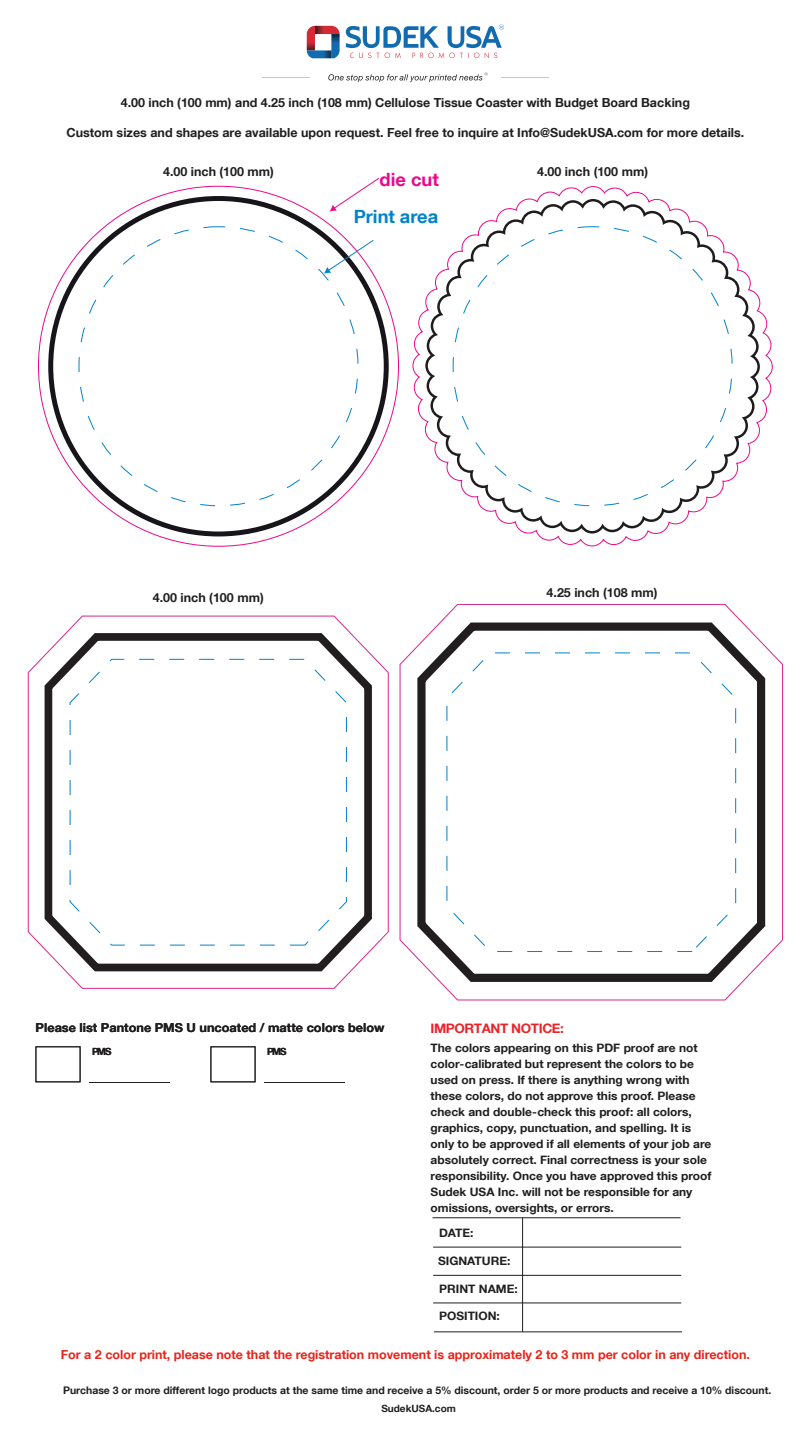
<style>
.page{position:relative;width:810px;height:1440px;background:#fff}
.page>*{position:absolute;margin:0;border:0;box-sizing:border-box;transform-origin:0 0}
.t1{font:700 18.25px "Helvetica Neue LT Com";color:#0083cb}
.t2{font:700 18.25px "Helvetica Neue LT Com";color:#ea098c}
.t3{font:700 13.12px "Helvetica Neue LT Com";letter-spacing:-.03em;color:#ea2329}
.t4{font:700 12.5px "Helvetica Neue LT Com";color:#211e1e}
.t5{font:700 12.5px "Helvetica Neue LT Com";color:#e72419}
.t6{font:700 12.38px "Helvetica Neue LT Com";color:#211e1e}
.t7{font:700 11.62px/16px "Helvetica Neue LT Com";color:#211e1e}
.t8{font:700 10.5px "Helvetica Neue LT Com";color:#211e1e}
.t9{font:700 10px "Helvetica Neue LT Com";color:#211e1e}
.t10{font:700 9.88px "Helvetica Neue LT Com";letter-spacing:-.12em;color:#1f1c1e}
</style>
<div class="page">
<svg style="left:412px;top:186px;width:361px;height:361px"></svg>
<svg style="left:425px;top:199px;width:335px;height:335px"></svg>
<hr style="left:262px;top:77px;width:48px;height:1px;background:#c3c5c6">
<hr style="left:501px;top:77px;width:48px;height:1px;background:#c3c5c6">
<svg style="left:346px;top:25px;width:158px;height:33px"></svg>
<svg style="left:307px;top:26px;width:33px;height:32px"></svg>
<svg style="left:328px;top:72px;width:160px;height:10px"></svg>
<svg style="left:351px;top:178px;width:28px;height:18px"></svg>
<svg style="left:48px;top:196px;width:341px;height:340px"></svg>
<svg style="left:324px;top:239px;width:50px;height:35px"></svg>
<hr style="left:432px;top:1217px;width:249px;height:1px;background:#211e1e">
<hr style="left:433px;top:1247px;width:248px;height:1px;background:#211e1e">
<hr style="left:433px;top:1275px;width:248px;height:1px;background:#211e1e">
<hr style="left:433px;top:1303px;width:248px;height:1px;background:#211e1e">
<hr style="left:434px;top:1332px;width:248px;height:1px;background:#211e1e">
<hr style="left:522px;top:1218px;width:1px;height:114px;background:#211e1e">
<div style="left:36px;top:1046px;width:44px;height:36px;border:1px solid #201d1e"></div>
<div style="left:211px;top:1046px;width:44px;height:36px;border:1px solid #201d1e"></div>
<svg style="left:27px;top:615px;width:362px;height:374px"></svg>
<svg style="left:41px;top:629px;width:335px;height:349px"></svg>
<svg style="left:399px;top:604px;width:384px;height:397px"></svg>
<svg style="left:413px;top:618px;width:356px;height:371px"></svg>
<svg style="left:70px;top:659px;width:277px;height:287px"></svg>
<svg style="left:447px;top:653px;width:289px;height:299px"></svg>
<p class="t4" style="left:121px;top:95px;width:571px">4.00 inch (100 mm) and 4.25 inch (108 mm) Cellulose Tissue Coaster with Budget Board Backing</p>
<p class="t4" style="left:66px;top:125px;width:679px">Custom sizes and shapes are available upon request. Feel free to inquire at Info@SudekUSA.com for more details.</p>
<p class="t4" style="left:163px;top:164px;width:112px">4.00 inch (100 mm)</p>
<p class="t4" style="left:537px;top:164px;width:112px">4.00 inch (100 mm)</p>
<h1 class="t2" style="left:380px;top:168px;width:61px">die cut</h1>
<h1 class="t1" style="left:354px;top:205px;width:86px">Print area</h1>
<p class="t4" style="left:153px;top:589px;width:112px">4.00 inch (100 mm)</p>
<p class="t4" style="left:547px;top:584px;width:112px">4.25 inch (108 mm)</p>
<p class="t6" style="left:36px;top:1020px;width:350px">Please list Pantone PMS U uncoated / matte colors below</p>
<p class="t10" style="left:92px;top:1045px;width:21px">PMS</p>
<p class="t10" style="left:267px;top:1045px;width:21px">PMS</p>
<p class="t3" style="left:431px;top:1020px;width:135px">IMPORTANT NOTICE:</p>
<p class="t7" style="left:431px;top:1039px;width:282px">The colors appearing on this PDF proof are not color-calibrated but represent the colors to be used on press. If there is anything wrong with these colors, do not approve this proof. Please check and double-check this proof: all colors, graphics, copy, punctuation, and spelling. It is only to be approved if all elements of your job are absolutely correct. Final correctness is your sole responsibility. Once you have approved this proof Sudek USA Inc. will not be responsible for any omissions, oversights, or errors.</p>
<p class="t7" style="left:439px;top:1225px;width:36px">DATE:</p>
<p class="t7" style="left:438px;top:1252px;width:74px">SIGNATURE:</p>
<p class="t7" style="left:439px;top:1280px;width:80px">PRINT NAME:</p>
<p class="t7" style="left:439px;top:1307px;width:62px">POSITION:</p>
<p class="t5" style="left:61px;top:1346px;width:691px">For a 2 color print, please note that the registration movement is approximately 2 to 3 mm per color in any direction.</p>
<p class="t8" style="left:63px;top:1383px;width:710px">Purchase 3 or more different logo products at the same time and receive a 5% discount, order 5 or more products and receive a 10% discount.</p>
<p class="t9" style="left:381px;top:1402px;width:76px">SudekUSA.com</p>
</div>
